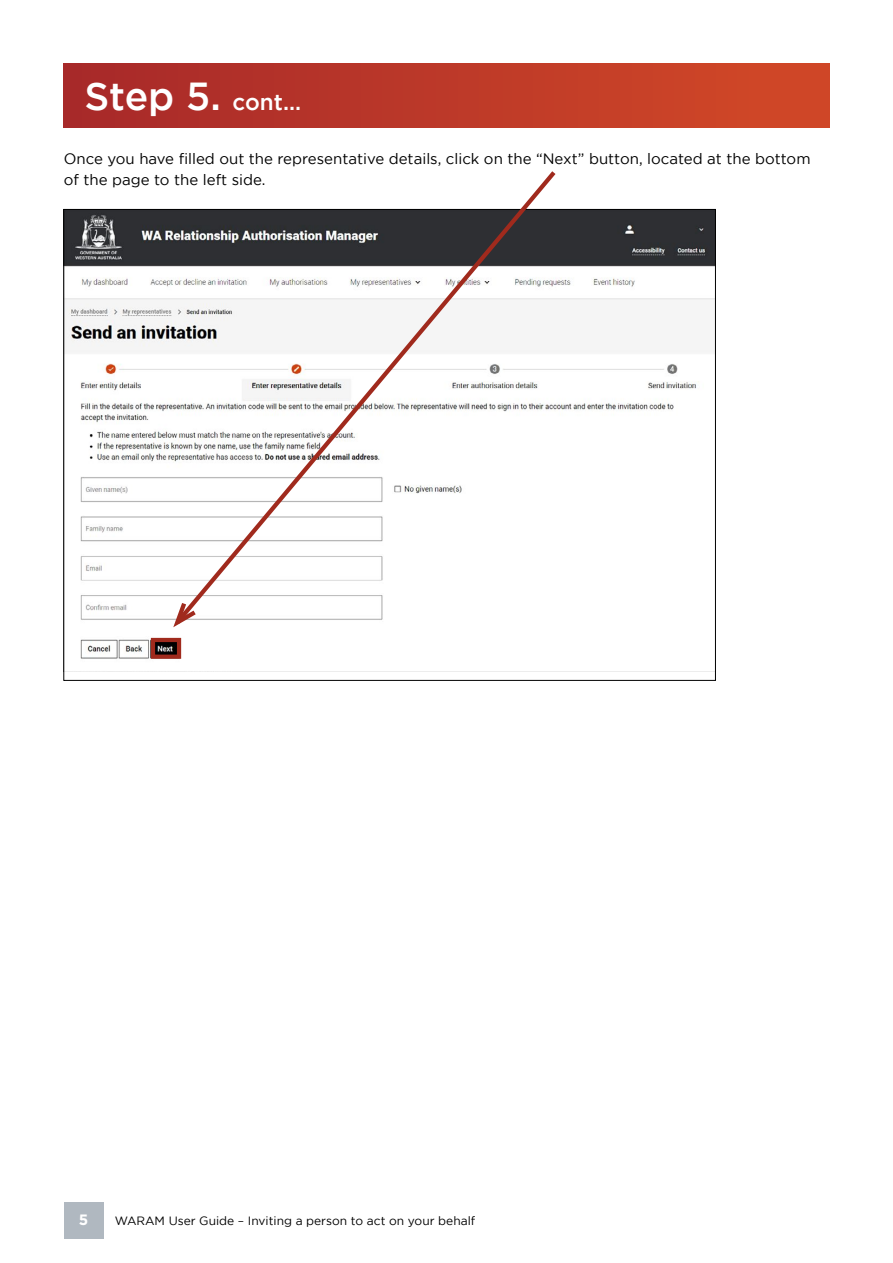
<style>
.page{position:relative;width:893px;height:1263px;background:#fff}
.page>*{position:absolute;margin:0;border:0;box-sizing:border-box;transform-origin:0 0}
.Heading_1_Steps{font:500 22.5px "Gotham";color:#fff}
.Body_copy{font:15px/21px "Gotham";color:#000}
.t1{font:700 15px "Gotham";color:#fff}
.t2{font:12px "Gotham";color:#000}
.s1{font-size:39px}
</style>
<div class="page">
<div style="left:64px;top:64px;width:765px;height:64px;background:linear-gradient(to right,#a7292a,#d24927)"></div>
<div style="left:64px;top:1202px;width:39px;height:37px;background:#b0b8c0"></div>
<img style="left:65px;top:211px;width:649px;height:461px">
<svg style="left:171px;top:171px;width:389px;height:457px"></svg>
<svg style="left:169px;top:598px;width:31px;height:34px"></svg>
<div style="left:151px;top:638px;width:30px;height:21px;border:4px solid #a02a1d"></div>
<p class="Heading_1_Steps" style="left:85px;top:89px;width:218px"><span class="s1">Step 5.</span> cont...</p>
<p class="Body_copy" style="left:64px;top:148px;width:748px">Once you have filled out the representative details, click on the “Next” button, located at the bottom of the page to the left side.</p>
<p class="t1" style="left:79px;top:1211px;width:11px">5</p>
<p class="t2" style="left:115px;top:1214px;width:362px">WARAM User Guide – Inviting a person to act on your behalf</p>
</div>
